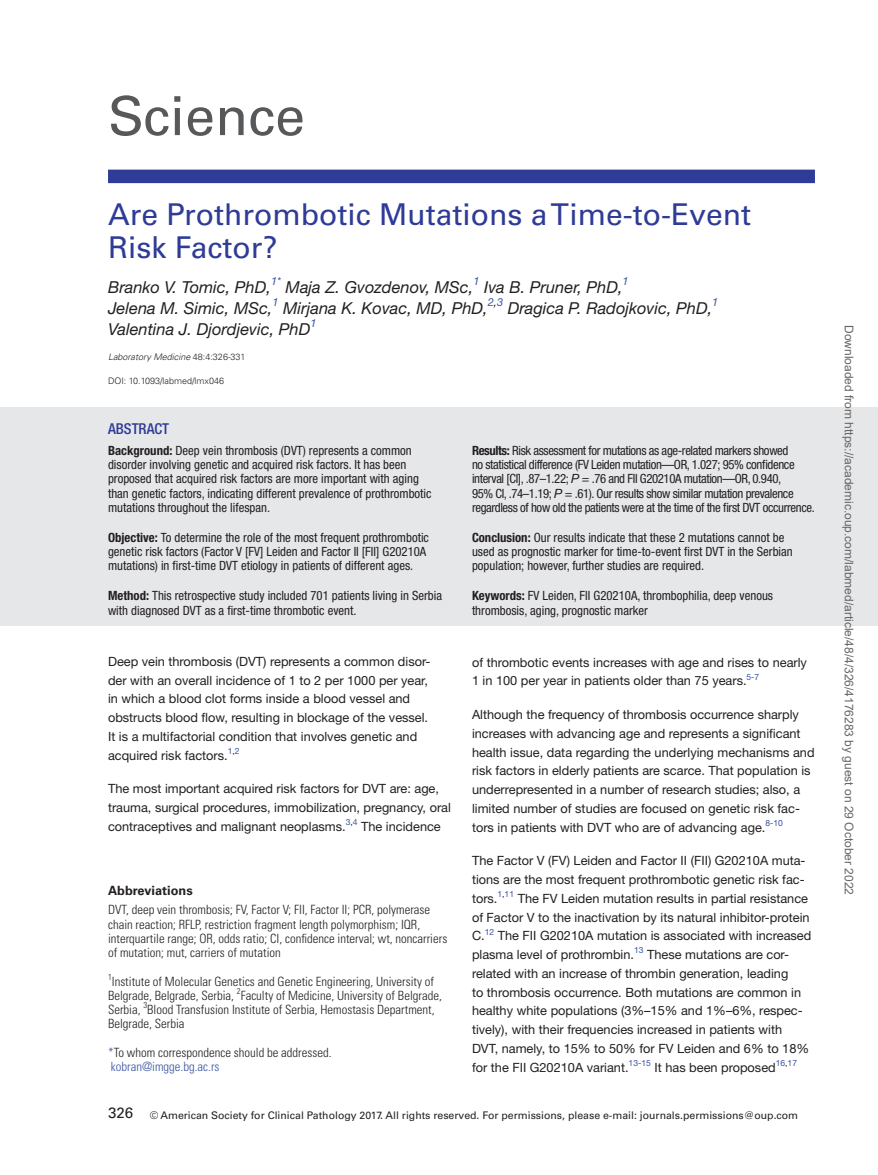
<style>
.page{position:relative;width:878px;height:1175px;background:#fff}
.page>*{position:absolute;margin:0;border:0;box-sizing:border-box;transform-origin:0 0}
.t1{font:54px "Univers LT Std";color:#57585a}
.t2{font:30px/33px "Univers LT Std";color:#2e3b97}
.t3{font:italic 16.5px/21px "Helvetica Neue LT Std";color:#231f20}
.t4{font:500 condensed 15px "Helvetica Neue LT Std";color:#2e3b97}
.t5{font:12.75px/18.8px "Helvetica Neue LT Std";color:#231f20}
.t6{font:condensed 12.75px/14.2px "Helvetica Neue LT Std";color:#231f20}
.t7{font:300 condensed 12.75px/14.2px "Univers LT Std";color:#231f20}
.t8{font:condensed 12.75px/14.2px "Helvetica Neue LT Std";letter-spacing:-.03em;color:#231f20}
.t9{font:700 12.75px "Univers LT Std";color:#231f20}
.t10{font:12px "Arial";color:#666}
.t11{font:italic 11.1px "Helvetica Neue LT Std";color:#3853a3}
.t12{font:10.5px "Univers LT Std";color:#231f20}
.t13{font:italic 300 9px "Univers LT Std";color:#231f20}
.t14{font:300 9px "Univers LT Std";color:#231f20}
.t15{font:8.55px "Helvetica Neue LT Std";color:#3853a3}
.s1{font-style:normal}
.s2{font-weight:700}
.s3{color:#231f20}
.s4{color:#3853a3}
.s5{font-style:italic;font-stretch:normal}
.s6{font-size:15px}
</style>
<div class="page">
<div style="left:0;top:407px;width:878px;height:219px;background:#e6e7e9"></div>
<div style="left:108px;top:170px;width:707px;height:13px;background:#2e3b97"></div>
<h1 class="t1" style="left:108px;top:84px;width:198px">Science</h1>
<h2 class="t2" style="left:108px;top:198px;width:644px">Are Prothrombotic Mutations a Time-to-Event<br>Risk Factor?</h2>
<p class="t3" style="left:108px;top:276px;width:612px">Branko V. Tomic, PhD,<sup>1*</sup> Maja Z. Gvozdenov, MSc,<sup>1</sup> Iva B. Pruner, PhD,<sup>1<br></sup>Jelena M. Simic, MSc,<sup>1</sup> Mirjana K. Kovac, MD, PhD,<sup>2</sup><sup>,</sup><sup>3</sup> Dragica P. Radojkovic, PhD,<sup>1<br></sup>Valentina J. Djordjevic, PhD</p>
<p class="t11" style="left:310px;top:316px;width:8px">1</p>
<p class="t13" style="left:108px;top:351px;width:139px">Laboratory Medicine <span class="s1">48:4:326-331</span></p>
<p class="t14" style="left:108px;top:375px;width:118px">DOI: 10.1093/labmed/lmx046</p>
<p class="t4" style="left:108px;top:419px;width:63px">ABSTRACT</p>
<p class="t6" style="left:108px;top:443px;width:325px"><span class="s2">Background:</span> Deep vein thrombosis (DVT) represents a common disorder involving genetic and acquired risk factors. It has been proposed that acquired risk factors are more important with aging than genetic factors, indicating different prevalence of prothrombotic mutations throughout the lifespan.</p>
<p class="t6" style="left:108px;top:530px;width:322px"><span class="s2">Objective:</span> To determine the role of the most frequent prothrombotic genetic risk factors (Factor V [FV] Leiden and Factor II [FII] G20210A mutations) in first-time DVT etiology in patients of different ages.</p>
<p class="t6" style="left:108px;top:588px;width:335px"><span class="s2">Method:</span> This retrospective study included 701 patients living in Serbia with diagnosed DVT as a first-time thrombotic event.</p>
<p class="t5" style="left:108px;top:651px;width:324px">Deep vein thrombosis (DVT) represents a common disor&shy;der with an overall incidence of 1 to 2 per 1000 per year, in which a blood clot forms inside a blood vessel and obstructs blood flow, resulting in blockage of the vessel.<br>It is a multifactorial condition that involves genetic and acquired risk factors.</p>
<p class="t15" style="left:228px;top:745px;width:13px">1<span class="s3">,</span>2</p>
<p class="t5" style="left:108px;top:779px;width:344px">The most important acquired risk factors for DVT are: age, trauma, surgical procedures, immobilization, pregnancy, oral contraceptives and malignant neoplasms.<sup>3</sup><sup>,</sup><sup>4</sup> The incidence</p>
<p class="t9" style="left:108px;top:882px;width:86px">Abbreviations</p>
<p class="t7" style="left:108px;top:902px;width:341px">DVT, deep vein thrombosis; FV, Factor V; FII, Factor II; PCR, polymerase chain reaction; RFLP, restriction fragment length polymorphism; IQR, interquartile range; OR, odds ratio; CI, confidence interval; wt, noncarriers of mutation; mut, carriers of mutation</p>
<p class="t7" style="left:108px;top:973px;width:335px"><sup>1</sup>Institute of Molecular Genetics and Genetic Engineering, University of Belgrade, Belgrade, Serbia, <sup>2</sup>Faculty of Medicine, University of Belgrade, Serbia, <sup>3</sup>Blood Transfusion Institute of Serbia, Hemostasis Department, Belgrade, Serbia</p>
<p class="t7" style="left:108px;top:1045px;width:225px"><span class="s4">*</span>To whom correspondence should be addressed. <span class="s4">kobran@imgge.bg.ac.rs</span></p>
<p class="t8" style="left:472px;top:443px;width:344px"><span class="s2">Results:</span> Risk assessment for mutations as age-related markers showed<br>no statistical difference (FV Leiden mutation—OR, 1.027; 95% confidence interval [CI], .87–1.22; <span class="s5">P</span> = .76 and FII G20210A mutation—OR, 0.940,<br>95% CI, .74–1.19; <span class="s5">P</span> = .61). Our results show similar mutation prevalence regardless of how old the patients were at the time of the first DVT occurrence.</p>
<p class="t6" style="left:472px;top:530px;width:322px"><span class="s2">Conclusion:</span> Our results indicate that these 2 mutations cannot be used as prognostic marker for time-to-event first DVT in the Serbian population; however, further studies are required.</p>
<p class="t6" style="left:472px;top:588px;width:302px"><span class="s2">Keywords:</span> FV Leiden, FII G20210A, thrombophilia, deep venous thrombosis, aging, prognostic marker</p>
<p class="t5" style="left:472px;top:652px;width:336px">of thrombotic events increases with age and rises to nearly<br>1 in 100 per year in patients older than 75 years.</p>
<p class="t15" style="left:746px;top:671px;width:14px">5-7</p>
<p class="t5" style="left:472px;top:705px;width:344px">Although the frequency of thrombosis occurrence sharply increases with advancing age and represents a significant health issue, data regarding the underlying mechanisms and risk factors in elderly patients are scarce. That population is underrepresented in a number of research studies; also, a limited number of studies are focused on genetic risk fac&shy;tors in patients with DVT who are of advancing age.</p>
<p class="t15" style="left:765px;top:817px;width:19px">8-10</p>
<p class="t5" style="left:472px;top:851px;width:341px">The Factor V (FV) Leiden and Factor II (FII) G20210A muta&shy;tions are the most frequent prothrombotic genetic risk fac&shy;tors.<sup>1</sup><sup>,</sup><sup>11</sup> The FV Leiden mutation results in partial resistance of Factor V to the inactivation by its natural inhibitor-protein C.<sup>12</sup> The FII G20210A mutation is associated with increased plasma level of prothrombin.<sup>13</sup> These mutations are cor&shy;related with an increase of thrombin generation, leading<br>to thrombosis occurrence. Both mutations are common in healthy white populations (3%–15% and 1%–6%, respec&shy;tively), with their frequencies increased in patients with DVT, namely, to 15% to 50% for FV Leiden and 6% to 18% for the FII G20210A variant.</p>
<p class="t15" style="left:628px;top:1057px;width:24px">13-15</p>
<p class="t5" style="left:654px;top:1057px;width:123px">It has been proposed</p>
<p class="t15" style="left:775px;top:1057px;width:23px">16<span class="s3">,</span>17</p>
<p class="t12" style="left:108px;top:1108px;width:691px"><span class="s6">326</span> © American Society for Clinical Pathology 2017. All rights reserved. For permissions, please e-mail: journals.permissions@oup.com</p>
<p class="t10" style="left:853px;top:325px;width:571px;rotate:90deg">Downloaded from https://academic.oup.com/labmed/article/48/4/326/4176283 by guest on 29 October 2022</p>
</div>
